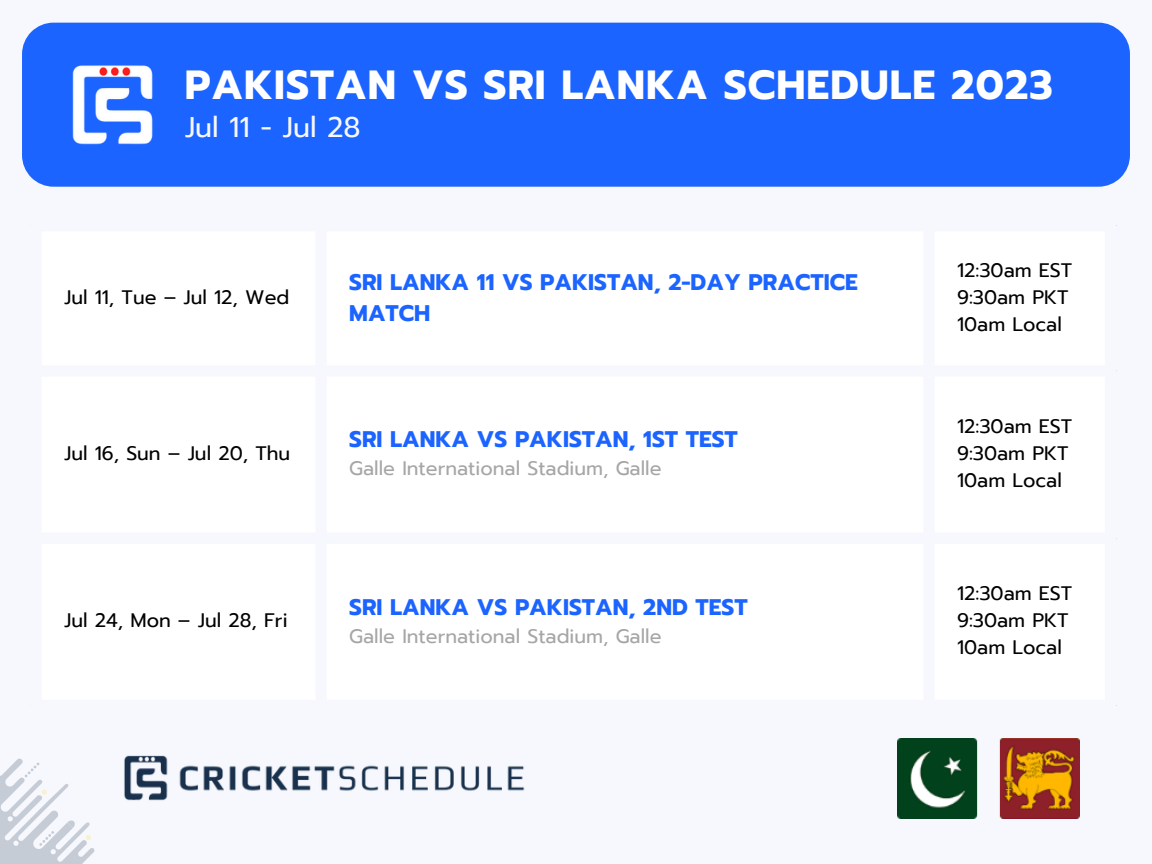
<style>
.page{position:relative;width:1152px;height:864px;background:#fff}
.page>*{position:absolute;margin:0;border:0;box-sizing:border-box;transform-origin:0 0}
.t1{font:700 40.5px "Prompt";letter-spacing:.025em;color:#fff}
.t2{font:28.35px "Prompt";color:#f7f8fd}
.t3{font:700 22.5px/31.5px "Prompt";color:#1c64ff}
.t4{font:19.5px/27px "Prompt";color:#000}
.t5{font:19.5px "Prompt";color:#a6a6a6}
</style>
<div class="page">
<div style="left:22px;top:23px;width:1108px;height:164px;background:#1c64ff"></div>
<img style="left:71px;top:62px;width:84px;height:85px">
<svg style="left:0;top:759px;width:94px;height:105px"></svg>
<img style="left:124px;top:755px;width:401px;height:46px">
<img style="left:897px;top:738px;width:182px;height:80px">
<p class="t1" style="left:185px;top:55px;width:870px">PAKISTAN VS SRI LANKA SCHEDULE 2023</p>
<p class="t2" style="left:185px;top:106px;width:178px">Jul 11 - Jul 28</p>
<p class="t4" style="left:64px;top:284px;width:227px">Jul 11, Tue – Jul 12, Wed</p>
<p class="t4" style="left:64px;top:440px;width:228px">Jul 16, Sun – Jul 20, Thu</p>
<p class="t4" style="left:64px;top:607px;width:225px">Jul 24, Mon – Jul 28, Fri</p>
<p class="t3" style="left:349px;top:267px;width:510px">SRI LANKA 11 VS PAKISTAN, 2-DAY PRACTICE<br>MATCH</p>
<p class="t4" style="left:957px;top:257px;width:117px">12:30am EST<br>9:30am PKT<br>10am Local</p>
<p class="t3" style="left:349px;top:424px;width:390px">SRI LANKA VS PAKISTAN, 1ST TEST</p>
<p class="t5" style="left:349px;top:454px;width:314px">Galle International Stadium, Galle</p>
<p class="t3" style="left:349px;top:591px;width:400px">SRI LANKA VS PAKISTAN, 2ND TEST</p>
<p class="t5" style="left:349px;top:621px;width:314px">Galle International Stadium, Galle</p>
<p class="t4" style="left:957px;top:413px;width:117px">12:30am EST<br>9:30am PKT<br>10am Local</p>
<p class="t4" style="left:957px;top:580px;width:117px">12:30am EST<br>9:30am PKT<br>10am Local</p>
</div>
